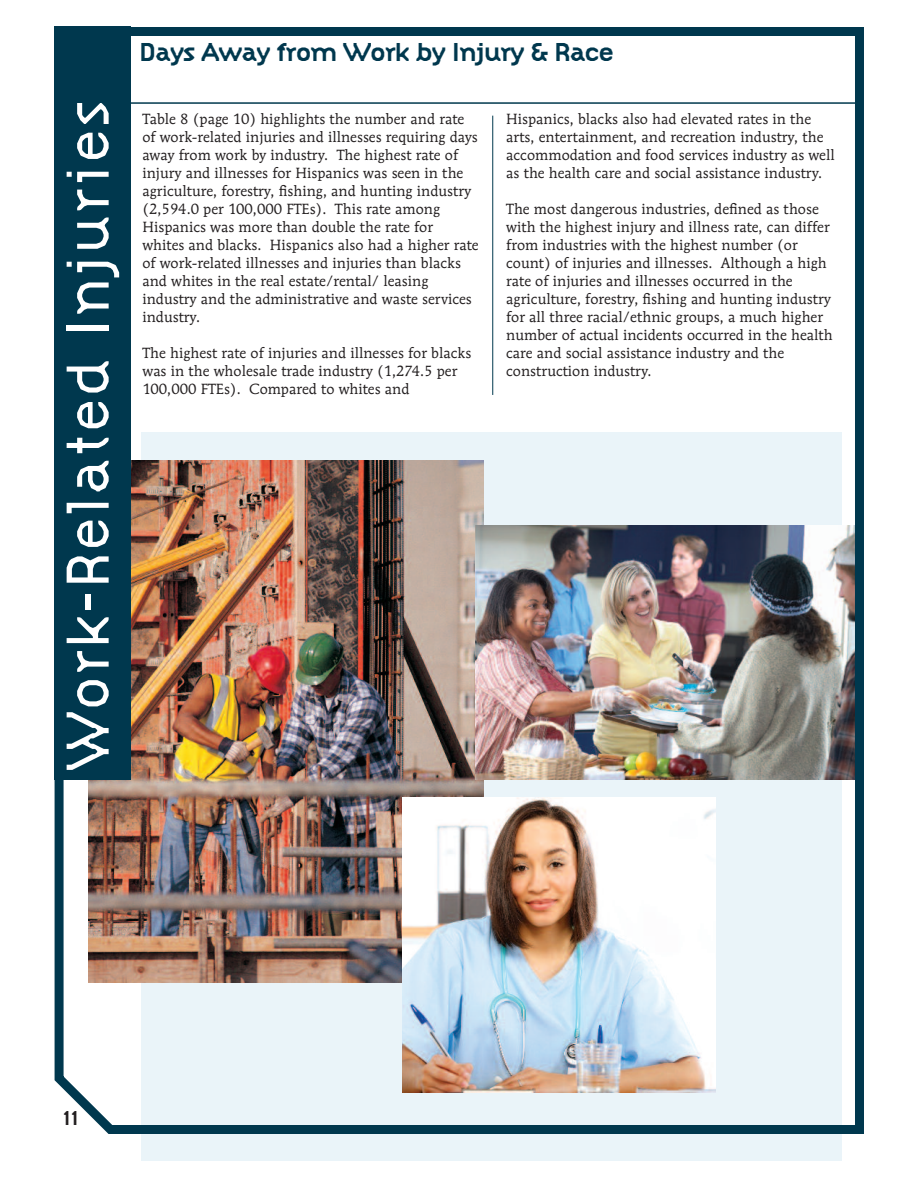
<style>
.page{position:relative;width:918px;height:1188px;background:#fff}
.page>*{position:absolute;margin:0;border:0;box-sizing:border-box;transform-origin:0 0}
.t1{font:300 63px "Citizen";color:#fff}
.t2{font:700 27px "Citizen";letter-spacing:-.05em;color:#00384e}
.t3{font:700 21px "Citizen";color:#231f20}
.t4{font:14.7px/18px "Mendoza Roman Std";color:#231f20}
</style>
<div class="page">
<div style="left:141px;top:432px;width:700px;height:729px;background:#eaf4f9"></div>
<img style="left:55px;top:27px;width:809px;height:1107px">
<h1 class="t1" style="left:51px;top:771px;width:673px;rotate:-90deg">Work-Related Injuries</h1>
<h2 class="t2" style="left:140px;top:36px;width:476px">Days Away from Work by Injury &amp; Race</h2>
<p class="t4" style="left:142px;top:111px;width:338px">Table 8 (page 10) highlights the number and rate of work-related injuries and illnesses requiring days away from work by industry. The highest rate of injury and illnesses for Hispanics was seen in the agriculture, forestry, fishing, and hunting industry (2,594.0 per 100,000 FTEs). This rate among Hispanics was more than double the rate for whites and blacks. Hispanics also had a higher rate of work-related illnesses and injuries than blacks and whites in the real estate/rental/ leasing industry and the administrative and waste services industry.</p>
<p class="t4" style="left:142px;top:345px;width:330px">The highest rate of injuries and illnesses for blacks was in the wholesale trade industry (1,274.5 per<br>100,000 FTEs). Compared to whites and</p>
<p class="t4" style="left:506px;top:111px;width:330px">Hispanics, blacks also had elevated rates in the arts, entertainment, and recreation industry, the accommodation and food services industry as well as the health care and social assistance industry.</p>
<p class="t4" style="left:506px;top:201px;width:328px">The most dangerous industries, defined as those with the highest injury and illness rate, can differ from industries with the highest number (or count) of injuries and illnesses. Although a high rate of injuries and illnesses occurred in the agriculture, forestry, fishing and hunting industry for all three racial/ethnic groups, a much higher number of actual incidents occurred in the health care and social assistance industry and the construction industry.</p>
<h3 class="t3" style="left:63px;top:1105px;width:17px">11</h3>
</div>
